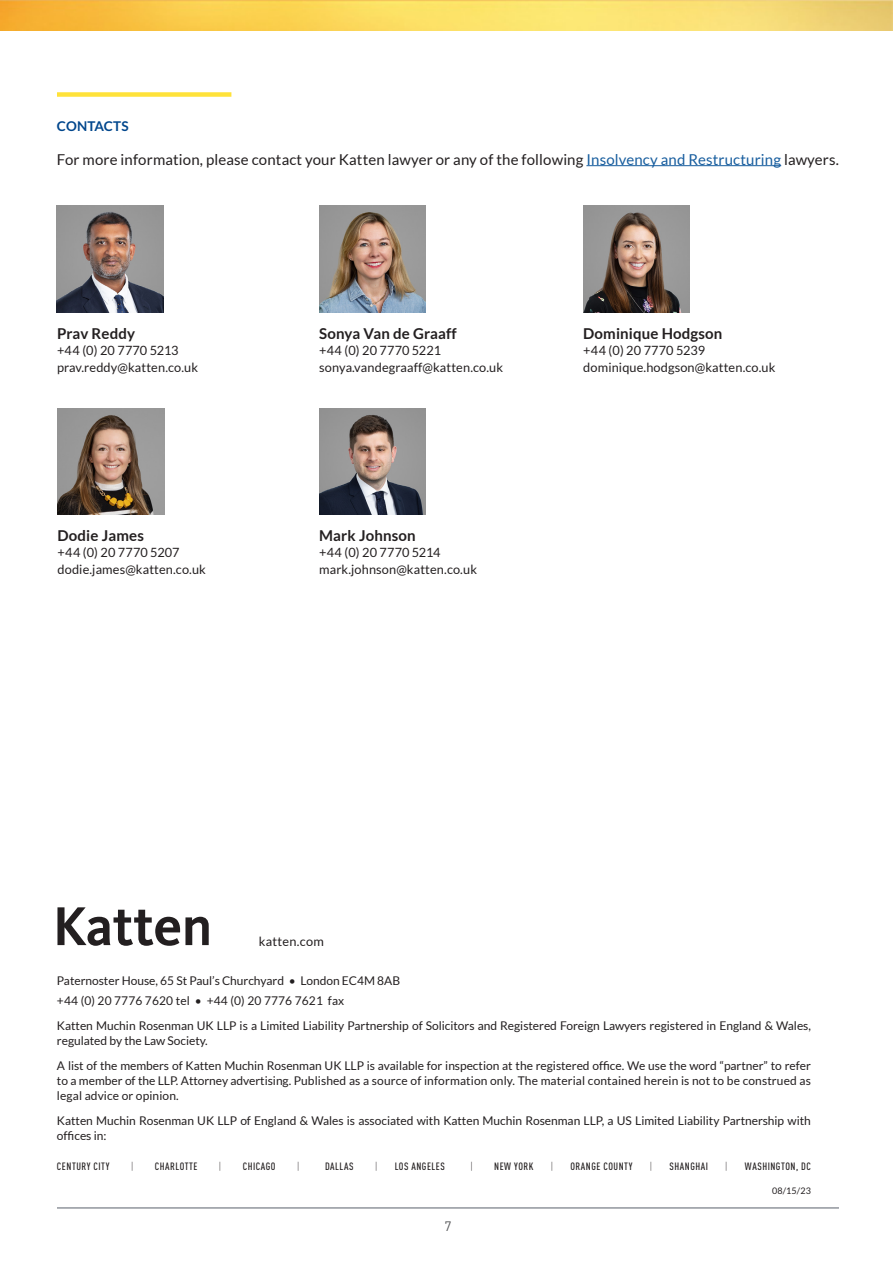
<style>
.page{position:relative;width:893px;height:1263px;background:#fff}
.page>*{position:absolute;margin:0;border:0;box-sizing:border-box;transform-origin:0 0}
.t1{font:15px "Lato";letter-spacing:.01em;color:#231f20}
.t2{font:700 15px "Lato";letter-spacing:.01em;color:#231f20}
.t3{font:700 13.5px "Lato";letter-spacing:.01em;color:#01468c}
.t4{font:13.5px "DINOT";color:#57585a}
.t5{font:12.75px/16.5px "Lato";letter-spacing:.01em;color:#231f20}
.t6{font:12px/15px "Lato";letter-spacing:-.005em;color:#231f20}
.t7{font:500 condensed 10.5px "DINOT";letter-spacing:.05em;color:#231f20}
.t8{font:300 condensed 10.5px "DINOT";color:#231f20}
.t9{font:9px "Lato";color:#231f20}
.s1{color:#175d9e}
</style>
<div class="page">
<hr style="left:57px;top:1207px;width:782px;height:2px;background:#91959d">
<img style="left:0;top:0;width:893px;height:30px">
<div style="left:57px;top:92px;width:174px;height:5px;background:#ffe23a"></div>
<hr style="left:586px;top:165px;width:195px;height:1px;background:#175d9e">
<svg style="left:57px;top:907px;width:152px;height:39px"></svg>
<img style="left:319px;top:206px;width:107px;height:106px">
<img style="left:583px;top:206px;width:107px;height:106px">
<img style="left:57px;top:206px;width:106px;height:106px">
<img style="left:57px;top:408px;width:107px;height:106px">
<img style="left:319px;top:408px;width:107px;height:106px">
<p class="t3" style="left:57px;top:118px;width:73px">CONTACTS</p>
<p class="t1" style="left:57px;top:151px;width:783px">For more information, please contact your Katten lawyer or any of the following <span class="s1">Insolvency and Restructuring</span> lawyers.</p>
<p class="t2" style="left:57px;top:324px;width:80px">Prav Reddy</p>
<p class="t5" style="left:57px;top:342px;width:143px">+44 (0) 20 7770 5213 prav.reddy@katten.co.uk</p>
<p class="t2" style="left:58px;top:527px;width:88px">Dodie James</p>
<p class="t5" style="left:58px;top:544px;width:150px">+44 (0) 20 7770 5207 dodie.james@katten.co.uk</p>
<p class="t2" style="left:319px;top:324px;width:139px">Sonya Van de Graaff</p>
<p class="t5" style="left:319px;top:342px;width:186px">+44 (0) 20 7770 5221 sonya.vandegraaff@katten.co.uk</p>
<p class="t2" style="left:319px;top:527px;width:98px">Mark Johnson</p>
<p class="t5" style="left:319px;top:544px;width:159px">+44 (0) 20 7770 5214 mark.johnson@katten.co.uk</p>
<p class="t2" style="left:583px;top:324px;width:141px">Dominique Hodgson</p>
<p class="t5" style="left:583px;top:342px;width:194px">+44 (0) 20 7770 5239 dominique.hodgson@katten.co.uk</p>
<p class="t5" style="left:259px;top:933px;width:66px">katten.com</p>
<p class="t6" style="left:57px;top:973px;width:345px">Paternoster House, 65 St Paul’s Churchyard • London EC4M 8AB</p>
<p class="t6" style="left:57px;top:993px;width:289px">+44 (0) 20 7776 7620 tel • +44 (0) 20 7776 7621 fax</p>
<p class="t6" style="left:57px;top:1018px;width:755px">Katten Muchin Rosenman UK LLP is a Limited Liability Partnership of Solicitors and Registered Foreign Lawyers registered in England &amp; Wales, regulated by the Law Society.</p>
<p class="t6" style="left:57px;top:1058px;width:755px;text-align:justify">A list of the members of Katten Muchin Rosenman UK LLP is available for inspection at the registered office. We use the word “partner” to refer to a member of the LLP. Attorney advertising. Published as a source of information only. The material contained herein is not to be construed as legal advice or opinion.</p>
<p class="t6" style="left:57px;top:1113px;width:755px">Katten Muchin Rosenman UK LLP of England &amp; Wales is associated with Katten Muchin Rosenman LLP, a US Limited Liability Partnership with offices in:</p>
<p class="t7" style="left:57px;top:1160px;width:54px">CENTURY CITY</p>
<p class="t8" style="left:131px;top:1160px;width:4px">|</p>
<p class="t7" style="left:155px;top:1160px;width:44px">CHARLOTTE</p>
<p class="t8" style="left:219px;top:1160px;width:4px">|</p>
<p class="t7" style="left:243px;top:1160px;width:34px">CHICAGO</p>
<p class="t8" style="left:297px;top:1160px;width:4px">|</p>
<p class="t7" style="left:325px;top:1160px;width:30px">DALLAS</p>
<p class="t8" style="left:375px;top:1160px;width:4px">|</p>
<p class="t7" style="left:395px;top:1160px;width:52px">LOS ANGELES</p>
<p class="t8" style="left:470px;top:1160px;width:4px">|</p>
<p class="t7" style="left:494px;top:1160px;width:41px">NEW YORK</p>
<p class="t8" style="left:551px;top:1160px;width:4px">|</p>
<p class="t7" style="left:570px;top:1160px;width:64px">ORANGE COUNTY</p>
<p class="t8" style="left:650px;top:1160px;width:4px">|</p>
<p class="t7" style="left:670px;top:1160px;width:40px">SHANGHAI</p>
<p class="t8" style="left:725px;top:1160px;width:4px">|</p>
<p class="t7" style="left:745px;top:1160px;width:67px">WASHINGTON, DC</p>
<p class="t9" style="left:772px;top:1186px;width:40px">08/15/23</p>
<p class="t4" style="left:444px;top:1217px;width:9px">7</p>
</div>
